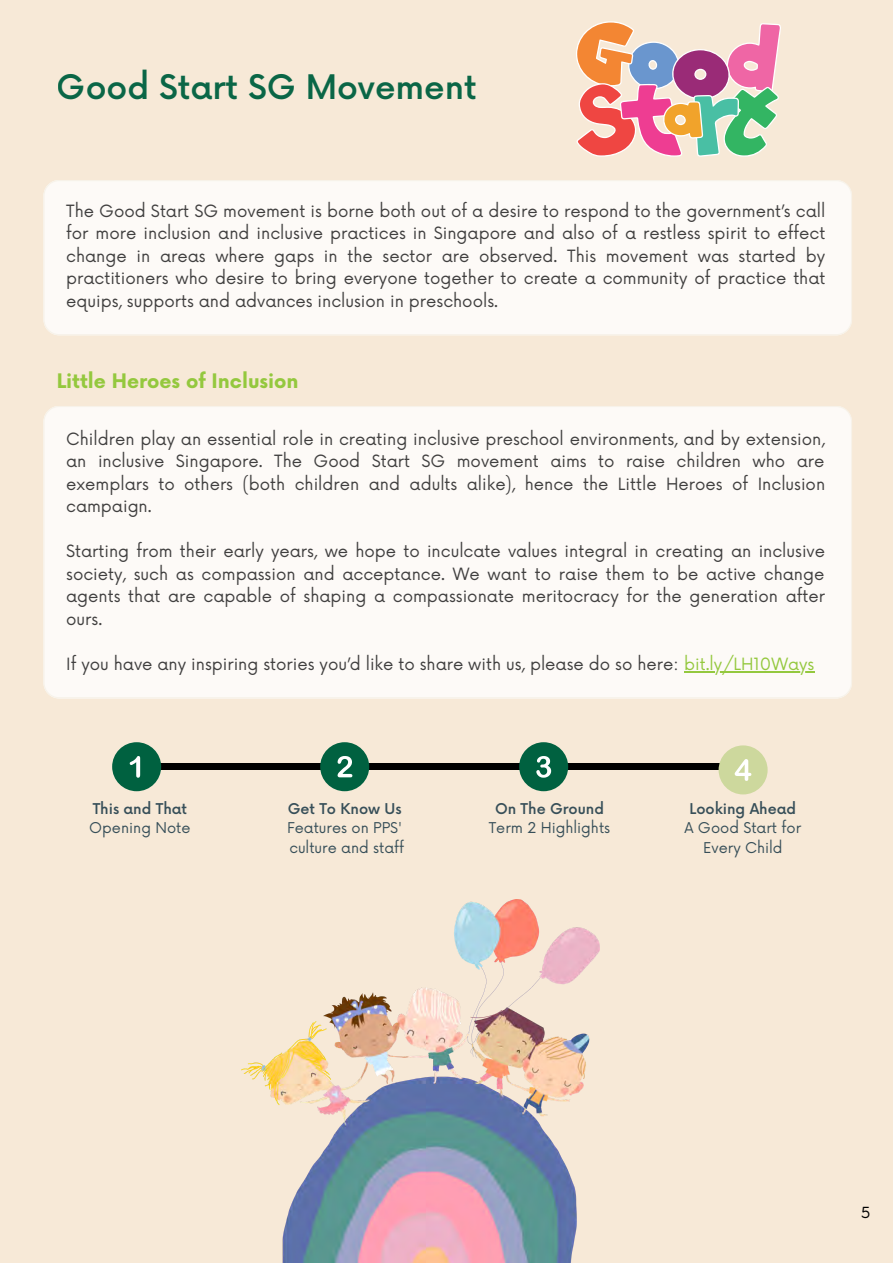
<style>
.page{position:relative;width:893px;height:1264px;background:#fff}
.page>*{position:absolute;margin:0;border:0;box-sizing:border-box;transform-origin:0 0}
.t1{font:500 33px "Now";color:#006140}
.t2{font:700 19.5px "Now";color:#94c83e}
.t3{font:16.5px/22.5px "Now";color:#403f3f;text-align:justify}
.t4{font:15px "Now";color:#000}
.t5{font:14.55px/19.6px "Now";color:#374f59;text-align:center}
.t6{font:500 14.55px "Now";color:#374f59}
.s1{color:#94c83e}
</style>
<div class="page">
<div style="left:0;top:0;width:892px;height:1262px;background:#f7e9d7"></div>
<div style="left:43px;top:180px;width:809px;height:155px;background:#fdfaf7"></div>
<div style="left:43px;top:406px;width:809px;height:292px;background:#fdfaf7"></div>
<hr style="left:684px;top:671px;width:130px;height:1px;background:#94c83e">
<div style="left:131px;top:763px;width:611px;height:6px;background:#000"></div>
<div style="left:320px;top:742px;width:49px;height:49px;background:#006140;border-radius:50%"></div>
<svg style="left:337px;top:756px;width:15px;height:21px"></svg>
<div style="left:112px;top:742px;width:49px;height:49px;background:#006140;border-radius:50%"></div>
<svg style="left:130px;top:756px;width:10px;height:21px"></svg>
<div style="left:519px;top:742px;width:49px;height:49px;background:#006140;border-radius:50%"></div>
<svg style="left:536px;top:756px;width:15px;height:21px"></svg>
<div style="left:718px;top:745px;width:49px;height:49px;background:#cdd89d;border-radius:50%"></div>
<svg style="left:734px;top:759px;width:17px;height:22px"></svg>
<svg style="left:576px;top:21px;width:205px;height:136px"></svg>
<img style="left:242px;top:899px;width:357px;height:363px">
<h1 class="t1" style="left:57px;top:69px;width:421px">Good Start SG Movement</h1>
<p class="t3" style="left:66px;top:200px;width:760px">The Good Start SG movement is borne both out of a desire to respond to the government’s call for more inclusion and inclusive practices in Singapore and also of a restless spirit to effect change in areas where gaps in the sector are observed. This movement was started by practitioners who desire to bring everyone together to create a community of practice that equips, supports and advances inclusion in preschools.</p>
<p class="t2" style="left:57px;top:370px;width:243px">Little Heroes of Inclusion</p>
<p class="t3" style="left:66px;top:428px;width:760px">Children play an essential role in creating inclusive preschool environments, and by extension, an inclusive Singapore. The Good Start SG movement aims to raise children who are exemplars to others (both children and adults alike), hence the Little Heroes of Inclusion campaign.</p>
<p class="t3" style="left:66px;top:541px;width:760px">Starting from their early years, we hope to inculcate values integral in creating an inclusive society, such as compassion and acceptance. We want to raise them to be active change agents that are capable of shaping a compassionate meritocracy for the generation after ours.</p>
<p class="t3" style="left:66px;top:653px;width:749px">If you have any inspiring stories you’d like to share with us, please do so here: <span class="s1">bit.ly/LH10Ways</span></p>
<p class="t6" style="left:93px;top:800px;width:96px">This and That</p>
<p class="t5" style="left:89px;top:819px;width:103px">Opening Note</p>
<p class="t6" style="left:287px;top:800px;width:115px">Get To Know Us</p>
<p class="t5" style="left:287px;top:819px;width:117px">Features on PPS'</p>
<p class="t5" style="left:289px;top:838px;width:116px">culture and staff</p>
<p class="t6" style="left:495px;top:800px;width:110px">On The Ground</p>
<p class="t5" style="left:488px;top:819px;width:123px">Term 2 Highlights</p>
<p class="t6" style="left:689px;top:800px;width:108px">Looking Ahead</p>
<p class="t5" style="left:684px;top:819px;width:118px">A Good Start for<br>Every Child</p>
<p class="t4" style="left:861px;top:1203px;width:11px">5</p>
</div>
